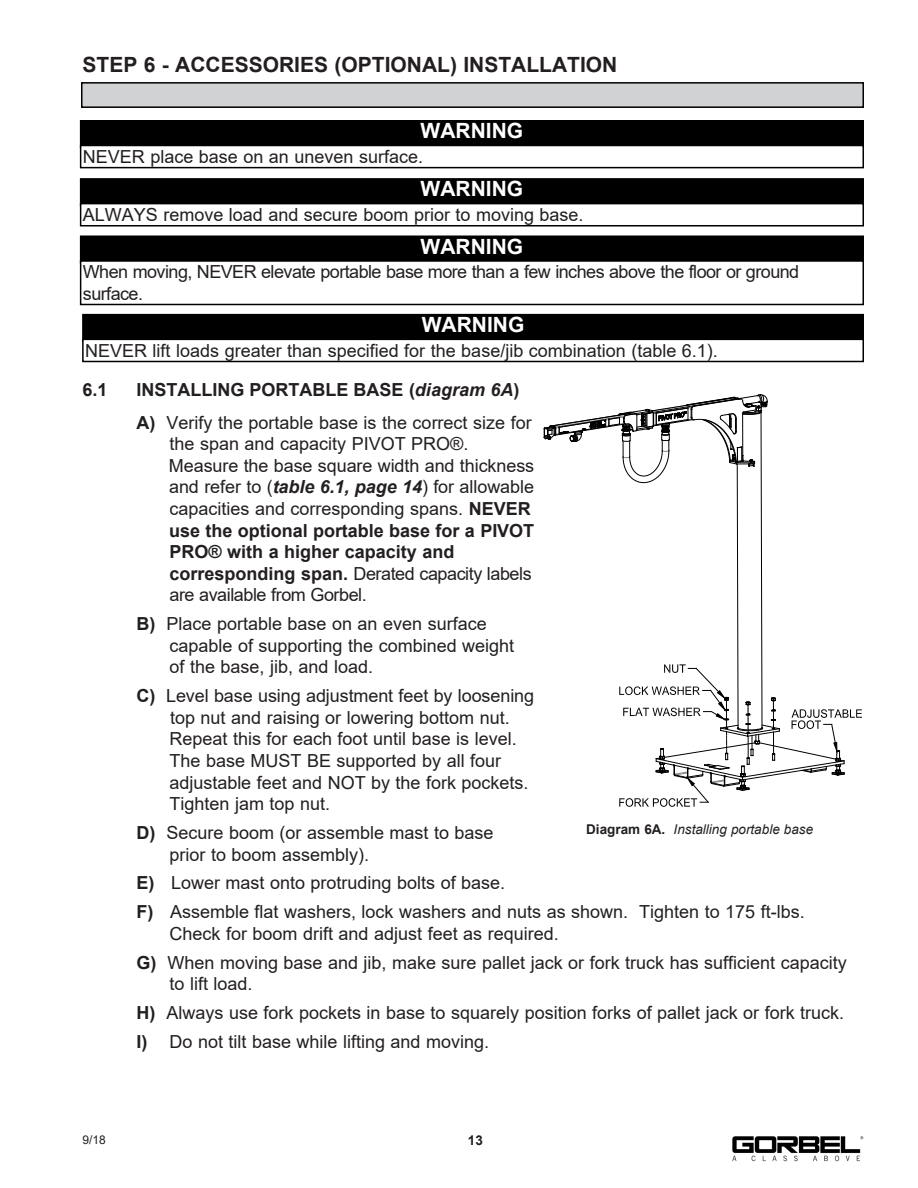
<style>
.page{position:relative;width:918px;height:1188px;background:#fff}
.page>*{position:absolute;margin:0;border:0;box-sizing:border-box;transform-origin:0 0}
.t1{font:700 21px "Arial";color:#231f20}
.t2{font:700 21px "Arial";color:#fff}
.t3{font:18px/21.6px "Arial";color:#231f20}
.t4{font:18px "Arial";letter-spacing:-.03em;color:#231f20}
.t5{font:18px/21.6px "Arial";letter-spacing:-.025em;color:#231f20}
.t6{font:700 18px "Arial";color:#231f20}
.t7{font:italic 13.5px "Arial";color:#231f20}
.t8{font:700 13.5px "Arial";color:#231f20}
.t9{font:12px "Arial";color:#231f20}
.s1{font-style:italic}
.s2{font-weight:700}
.s3{font-weight:700;font-style:italic}
.s4{font-weight:700;font-style:normal}
</style>
<div class="page">
<img style="left:732px;top:1136px;width:132px;height:26px">
<svg style="left:544px;top:394px;width:318px;height:413px"></svg>
<div style="left:83px;top:315px;width:780px;height:26px;background:#000"></div>
<div style="left:82px;top:314px;width:782px;height:28px;border:2px solid #000"></div>
<div style="left:82px;top:339px;width:782px;height:23px;border:2px solid #000"></div>
<div style="left:81px;top:121px;width:782px;height:26px;background:#000"></div>
<div style="left:80px;top:120px;width:784px;height:28px;border:2px solid #000"></div>
<div style="left:80px;top:145px;width:784px;height:23px;border:2px solid #000"></div>
<div style="left:81px;top:179px;width:782px;height:27px;background:#000"></div>
<div style="left:80px;top:178px;width:784px;height:28px;border:2px solid #000"></div>
<div style="left:80px;top:203px;width:784px;height:23px;border:2px solid #000"></div>
<div style="left:81px;top:236px;width:782px;height:27px;background:#000"></div>
<div style="left:80px;top:235px;width:784px;height:29px;border:2px solid #000"></div>
<div style="left:81px;top:261px;width:782px;height:43px;background:#fff"></div>
<div style="left:80px;top:260px;width:784px;height:45px;border:2px solid #000"></div>
<div style="left:81px;top:82px;width:783px;height:26px;background:#d1d2d4;border:2px solid #000"></div>
<p class="t1" style="left:82px;top:50px;width:536px">STEP 6 - ACCESSORIES (OPTIONAL) INSTALLATION</p>
<p class="t2" style="left:421px;top:116px;width:104px">WARNING</p>
<p class="t3" style="left:83px;top:146px;width:342px">NEVER place base on an uneven surface.</p>
<p class="t2" style="left:421px;top:174px;width:104px">WARNING</p>
<p class="t3" style="left:83px;top:204px;width:502px">ALWAYS remove load and secure boom prior to moving base.</p>
<p class="t2" style="left:421px;top:232px;width:104px">WARNING</p>
<p class="t4" style="left:83px;top:260px;width:718px">When moving, NEVER elevate portable base more than a few inches above the floor or ground</p>
<p class="t4" style="left:83px;top:281px;width:62px">surface.</p>
<p class="t2" style="left:422px;top:310px;width:104px">WARNING</p>
<p class="t3" style="left:85px;top:340px;width:634px">NEVER lift loads greater than specified for the base/jib combination (table 6.1).</p>
<p class="t6" style="left:82px;top:377px;width:27px">6.1</p>
<p class="t6" style="left:136px;top:377px;width:385px">INSTALLING PORTABLE BASE (<span class="s1">diagram 6A</span>)</p>
<p class="t3" style="left:169px;top:411px;width:367px;text-indent:-32px"><span class="s2">A)</span> Verify the portable base is the correct size for the span and capacity PIVOT PRO®.<br>Measure the base square width and thickness and refer to (<span class="s3">table 6.1, page 14</span>) for allowable capacities and corresponding spans. <span class="s2">NEVER use the optional portable base for a PIVOT PRO® with a higher capacity and</span></p>
<p class="t5" style="left:170px;top:563px;width:364px"><span class="s2">corresponding span.</span> Derated capacity labels are available from Gorbel.</p>
<p class="t3" style="left:136px;top:613px;width:352px"><span class="s2">B)</span> Place portable base on an even surface</p>
<p class="t3" style="left:170px;top:635px;width:346px">capable of supporting the combined weight of the base, jib, and load.</p>
<p class="t3" style="left:169px;top:685px;width:366px;text-indent:-33px"><span class="s2">C)</span> Level base using adjustment feet by loosening top nut and raising or lowering bottom nut.<br>Repeat this for each foot until base is level.<br>The base MUST BE supported by all four adjustable feet and NOT by the fork pockets.<br>Tighten jam top nut.</p>
<p class="t3" style="left:170px;top:822px;width:326px;text-indent:-33px"><span class="s2">D)</span> Secure boom (or assemble mast to base prior to boom assembly).</p>
<p class="t3" style="left:136px;top:872px;width:370px"><span class="s2">E)</span> Lower mast onto protruding bolts of base.</p>
<p class="t3" style="left:170px;top:901px;width:637px;text-indent:-33px"><span class="s2">F)</span> Assemble flat washers, lock washers and nuts as shown. Tighten to 175 ft-lbs.<br>Check for boom drift and adjust feet as required.</p>
<p class="t3" style="left:170px;top:951px;width:679px;text-indent:-33px"><span class="s2">G)</span> When moving base and jib, make sure pallet jack or fork truck has sufficient capacity to lift load.</p>
<p class="t3" style="left:136px;top:1002px;width:709px"><span class="s2">H)</span> Always use fork pockets in base to squarely position forks of pallet jack or fork truck.</p>
<p class="t3" style="left:136px;top:1031px;width:354px"><span class="s2">I)</span> Do not tilt base while lifting and moving.</p>
<p class="t7" style="left:586px;top:821px;width:228px"><span class="s4">Diagram 6A.</span> Installing portable base</p>
<p class="t9" style="left:82px;top:1132px;width:25px">9/18</p>
<p class="t8" style="left:468px;top:1131px;width:17px">13</p>
</div>
